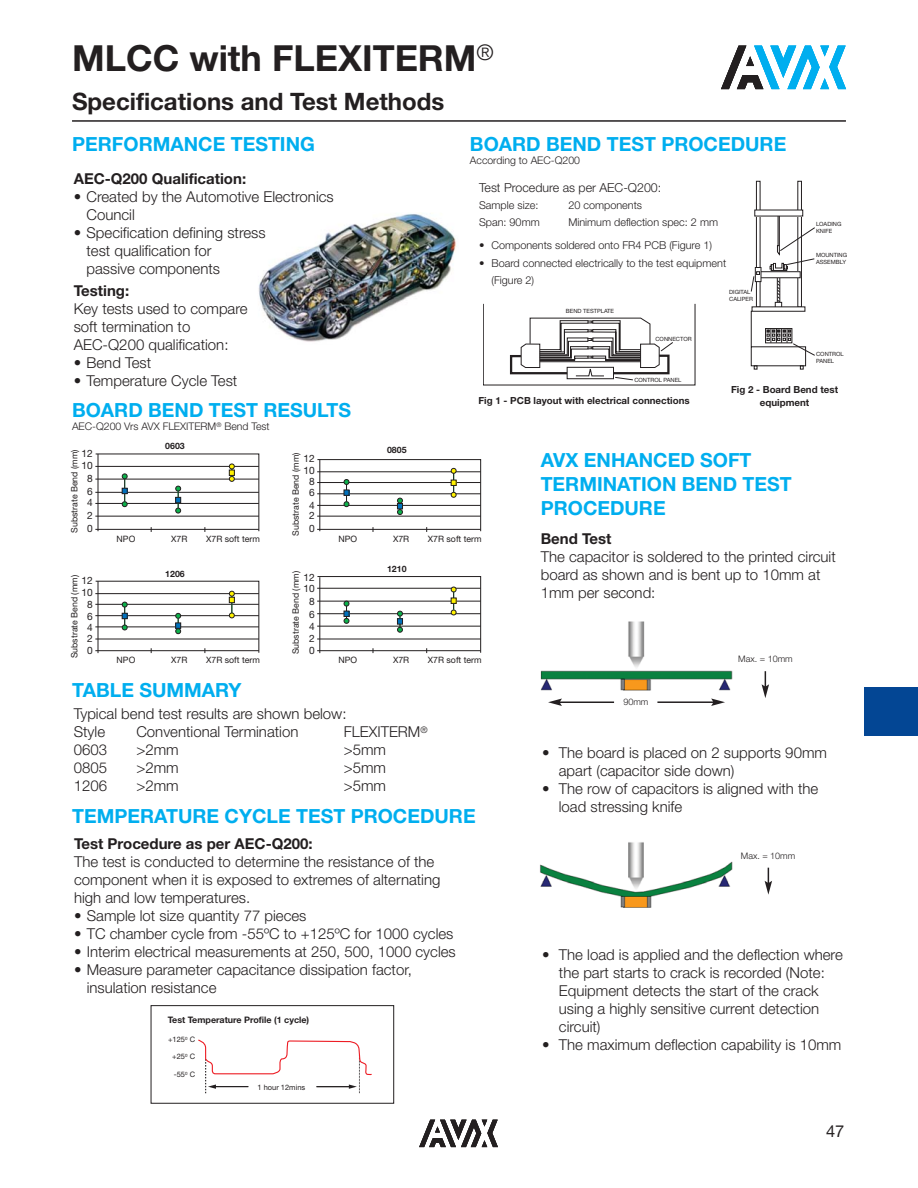
<style>
.page{position:relative;width:918px;height:1188px;background:#fff}
.page>*{position:absolute;margin:0;border:0;box-sizing:border-box;transform-origin:0 0}
.t1{font:700 36px "Helvetica Neue LT Std";color:#231f20}
.t2{font:700 24px "Helvetica Neue LT Std";color:#231f20}
.t3{font:700 19.5px/24px "Helvetica Neue LT Std";color:#00aeef}
.t4{font:16.5px "Helvetica Neue LT Std";color:#231f20}
.t5{font:300 15px/18px "Helvetica Neue LT Std";color:#231f20}
.t6{font:700 15px "Helvetica Neue LT Std";color:#231f20}
.t7{font:300 12.45px "Helvetica Neue LT Std";color:#231f20}
.t8{font:300 10.8px/17.2px "Helvetica Neue LT Std";color:#231f20}
.t9{font:300 10.5px "Helvetica Neue LT Std";color:#231f20}
.t10{font:10.2px/12.5px "Helvetica Neue";color:#231f20;text-align:center}
.t11{font:700 9.75px/13.5px "Helvetica Neue LT Std";color:#231f20;text-align:center}
.t12{font:700 9px "Helvetica Neue LT Std";color:#231f20}
.t13{font:300 9px "Helvetica Neue LT Std";color:#231f20}
.t14{font:8.7px "Helvetica Neue";color:#231f20}
.t15{font:700 8.7px "Helvetica Neue";color:#231f20}
.t16{font:7.5px "Helvetica Neue";color:#231f20}
.t17{font:5.7px/6.9px "Helvetica Neue";color:#231f20}
</style>
<div class="page">
<div style="left:865px;top:688px;width:53px;height:48px;background:#034694"></div>
<svg style="left:419px;top:1120px;width:79px;height:27px"></svg>
<svg style="left:721px;top:46px;width:125px;height:43px"></svg>
<hr style="left:72px;top:120px;width:774px;height:2px;background:#231f20">
<svg style="left:509px;top:318px;width:164px;height:63px"></svg>
<div style="left:756px;top:181px;width:4px;height:126px;border:1px solid #231f20"></div>
<div style="left:798px;top:181px;width:4px;height:126px;border:1px solid #231f20"></div>
<div style="left:755px;top:210px;width:48px;height:6px;background:#fff"></div>
<svg style="left:751px;top:216px;width:64px;height:153px"></svg>
<svg style="left:95px;top:453px;width:164px;height:79px"></svg>
<svg style="left:95px;top:581px;width:164px;height:72px"></svg>
<svg style="left:317px;top:459px;width:164px;height:73px"></svg>
<svg style="left:317px;top:576px;width:164px;height:77px"></svg>
<svg style="left:198px;top:1039px;width:174px;height:55px"></svg>
<div style="left:151px;top:1005px;width:243px;height:99px;border:1px solid #231f20"></div>
<img style="left:540px;top:621px;width:222px;height:82px">
<img style="left:540px;top:842px;width:229px;height:66px">
<svg style="left:762px;top:671px;width:7px;height:27px"></svg>
<svg style="left:765px;top:868px;width:7px;height:27px"></svg>
<hr style="left:559px;top:702px;width:55px;height:1px;background:#231f20">
<svg style="left:548px;top:699px;width:14px;height:7px"></svg>
<hr style="left:657px;top:701px;width:57px;height:2px;background:#231f20">
<svg style="left:711px;top:698px;width:14px;height:8px"></svg>
<img style="left:258px;top:213px;width:200px;height:129px">
<h1 class="t1" style="left:72px;top:45px;width:423px">MLCC with FLEXITERM<sup>®</sup></h1>
<h2 class="t2" style="left:72px;top:93px;width:374px">Specifications and Test Methods</h2>
<h3 class="t3" style="left:72px;top:134px;width:244px">PERFORMANCE TESTING</h3>
<h3 class="t3" style="left:470px;top:134px;width:318px">BOARD BEND TEST PROCEDURE</h3>
<p class="t9" style="left:470px;top:157px;width:112px">According to AEC-Q200</p>
<p class="t6" style="left:74px;top:173px;width:174px">AEC-Q200 Qualification:</p>
<p class="t5" style="left:87px;top:189px;width:249px;text-indent:-13px">• Created by the Automotive Electronics<br>Council</p>
<p class="t5" style="left:87px;top:225px;width:181px;text-indent:-13px">• Specification defining stress test qualification for<br>passive components</p>
<p class="t6" style="left:74px;top:286px;width:57px">Testing:</p>
<p class="t5" style="left:74px;top:301px;width:175px">Key tests used to compare soft termination to<br>AEC-Q200 qualification:</p>
<p class="t5" style="left:74px;top:355px;width:79px">• Bend Test</p>
<p class="t5" style="left:74px;top:373px;width:165px">• Temperature Cycle Test</p>
<p class="t7" style="left:479px;top:183px;width:184px">Test Procedure as per AEC-Q200:</p>
<p class="t8" style="left:479px;top:197px;width:61px">Sample size:</p>
<p class="t8" style="left:568px;top:197px;width:75px">20 components</p>
<p class="t8" style="left:479px;top:215px;width:62px">Span: 90mm</p>
<p class="t8" style="left:568px;top:215px;width:151px">Minimum deflection spec: 2 mm</p>
<p class="t8" style="left:479px;top:238px;width:235px">• Components soldered onto FR4 PCB (Figure 1)</p>
<p class="t8" style="left:491px;top:255px;width:236px;text-indent:-12px">• Board connected electrically to the test equipment (Figure 2)</p>
<p class="t17" style="left:816px;top:221px;width:27px">LOADING<br>KNIFE</p>
<p class="t17" style="left:816px;top:252px;width:33px">MOUNTING<br>ASSEMBLY</p>
<p class="t17" style="left:729px;top:289px;width:25px">DIGITAL<br>CALIPER</p>
<p class="t17" style="left:566px;top:308px;width:50px">BEND TESTPLATE</p>
<p class="t17" style="left:655px;top:336px;width:38px">CONNECTOR</p>
<p class="t17" style="left:816px;top:352px;width:29px">CONTROL<br>PANEL</p>
<p class="t17" style="left:634px;top:377px;width:49px">CONTROL PANEL</p>
<p class="t11" style="left:478px;top:395px;width:213px">Fig 1 - PCB layout with electrical connections</p>
<p class="t11" style="left:731px;top:384px;width:109px">Fig 2 - Board Bend test equipment</p>
<h3 class="t3" style="left:72px;top:400px;width:281px">BOARD BEND TEST RESULTS</h3>
<p class="t9" style="left:72px;top:423px;width:199px">AEC-Q200 Vrs AVX FLEXITERM<sup>®</sup> Bend Test</p>
<p class="t10" style="left:82px;top:448px;width:13px">12</p>
<p class="t15" style="left:165px;top:443px;width:21px">0603</p>
<p class="t15" style="left:387px;top:447px;width:21px">0805</p>
<p class="t14" style="left:71px;top:533px;width:85px;rotate:-90deg">Substrate Bend (mm)</p>
<p class="t14" style="left:293px;top:536px;width:85px;rotate:-90deg">Substrate Bend (mm)</p>
<p class="t14" style="left:293px;top:654px;width:85px;rotate:-90deg">Substrate Bend (mm)</p>
<h3 class="t3" style="left:541px;top:450px;width:252px">AVX ENHANCED SOFT<br>TERMINATION BEND TEST<br>PROCEDURE</h3>
<p class="t6" style="left:541px;top:534px;width:72px">Bend Test</p>
<p class="t5" style="left:541px;top:550px;width:297px">The capacitor is soldered to the printed circuit board as shown and is bent up to 10mm at<br>1mm per second:</p>
<p class="t10" style="left:303px;top:453px;width:13px">12</p>
<p class="t10" style="left:82px;top:460px;width:13px">10<br>8<br>6<br>4<br>2</p>
<p class="t10" style="left:87px;top:523px;width:7px">0</p>
<p class="t10" style="left:303px;top:465px;width:13px;line-height:11.7px">10<br>8</p>
<p class="t10" style="left:309px;top:487px;width:7px;text-align:left">6<br>4</p>
<p class="t10" style="left:309px;top:509px;width:7px;line-height:13.5px;text-align:left">2<br>0</p>
<p class="t14" style="left:117px;top:536px;width:20px">NPO</p>
<p class="t14" style="left:171px;top:536px;width:18px">X7R</p>
<p class="t14" style="left:206px;top:536px;width:55px">X7R soft term</p>
<p class="t14" style="left:338px;top:536px;width:20px">NPO</p>
<p class="t14" style="left:393px;top:536px;width:18px">X7R</p>
<p class="t14" style="left:428px;top:536px;width:55px">X7R soft term</p>
<p class="t15" style="left:387px;top:565px;width:21px">1210</p>
<p class="t15" style="left:165px;top:570px;width:21px">1206</p>
<p class="t10" style="left:303px;top:572px;width:13px">12</p>
<p class="t14" style="left:71px;top:658px;width:85px;rotate:-90deg">Substrate Bend (mm)</p>
<p class="t10" style="left:82px;top:576px;width:13px">12</p>
<p class="t10" style="left:303px;top:583px;width:13px">10<br>8<br>6<br>4<br>2<br>0</p>
<p class="t10" style="left:82px;top:588px;width:13px;line-height:11.4px">10<br>8<br>6<br>4<br>2</p>
<p class="t10" style="left:87px;top:645px;width:7px">0</p>
<p class="t13" style="left:738px;top:656px;width:56px">Max. = 10mm</p>
<p class="t14" style="left:117px;top:657px;width:20px">NPO</p>
<p class="t14" style="left:171px;top:657px;width:18px">X7R</p>
<p class="t14" style="left:206px;top:657px;width:55px">X7R soft term</p>
<p class="t14" style="left:338px;top:657px;width:20px">NPO</p>
<p class="t14" style="left:393px;top:657px;width:18px">X7R</p>
<p class="t14" style="left:428px;top:657px;width:55px">X7R soft term</p>
<h3 class="t3" style="left:72px;top:680px;width:171px">TABLE SUMMARY</h3>
<p class="t5" style="left:74px;top:706px;width:274px">Typical bend test results are shown below:<br>Style</p>
<p class="t5" style="left:136px;top:724px;width:163px">Conventional Termination</p>
<p class="t5" style="left:344px;top:724px;width:85px">FLEXITERM<sup>®</sup></p>
<p class="t5" style="left:74px;top:742px;width:35px">0603</p>
<p class="t5" style="left:136px;top:742px;width:44px">&gt;2mm</p>
<p class="t5" style="left:344px;top:742px;width:44px">&gt;5mm</p>
<p class="t5" style="left:74px;top:760px;width:35px">0805</p>
<p class="t5" style="left:136px;top:760px;width:44px">&gt;2mm</p>
<p class="t5" style="left:344px;top:760px;width:44px">&gt;5mm</p>
<p class="t5" style="left:74px;top:778px;width:35px">1206</p>
<p class="t5" style="left:136px;top:778px;width:44px">&gt;2mm</p>
<p class="t5" style="left:344px;top:778px;width:44px">&gt;5mm</p>
<h3 class="t3" style="left:72px;top:806px;width:405px">TEMPERATURE CYCLE TEST PROCEDURE</h3>
<p class="t6" style="left:74px;top:838px;width:240px">Test Procedure as per AEC-Q200:</p>
<p class="t5" style="left:74px;top:854px;width:368px">The test is conducted to determine the resistance of the component when it is exposed to extremes of alternating high and low temperatures.</p>
<p class="t5" style="left:74px;top:908px;width:234px">• Sample lot size quantity 77 pieces</p>
<p class="t5" style="left:74px;top:926px;width:381px">• TC chamber cycle from -55ºC to +125ºC for 1000 cycles</p>
<p class="t5" style="left:74px;top:944px;width:383px">• Interim electrical measurements at 250, 500, 1000 cycles</p>
<p class="t5" style="left:87px;top:962px;width:327px;text-indent:-13px">• Measure parameter capacitance dissipation factor, insulation resistance</p>
<p class="t12" style="left:168px;top:1016px;width:143px">Test Temperature Profile (1 cycle)</p>
<p class="t16" style="left:168px;top:1037px;width:28px">+125<sup>0</sup> C</p>
<p class="t16" style="left:172px;top:1054px;width:24px">+25<sup>0</sup> C</p>
<p class="t16" style="left:174px;top:1072px;width:23px">-55<sup>0</sup> C</p>
<p class="t16" style="left:257px;top:1084px;width:49px">1 hour 12mins</p>
<p class="t13" style="left:623px;top:698px;width:27px">90mm</p>
<p class="t5" style="left:559px;top:745px;width:270px;text-indent:-17px">• The board is placed on 2 supports 90mm apart (capacitor side down)</p>
<p class="t5" style="left:559px;top:781px;width:261px;text-indent:-17px">• The row of capacitors is aligned with the load stressing knife</p>
<p class="t13" style="left:741px;top:852px;width:56px">Max. = 10mm</p>
<p class="t5" style="left:559px;top:948px;width:285px;text-indent:-17px">• The load is applied and the deflection where the part starts to crack is recorded (Note:<br>Equipment detects the start of the crack using a highly sensitive current detection circuit)</p>
<p class="t5" style="left:542px;top:1038px;width:301px">• The maximum deflection capability is 10mm</p>
<p class="t4" style="left:826px;top:1125px;width:20px">47</p>
</div>
